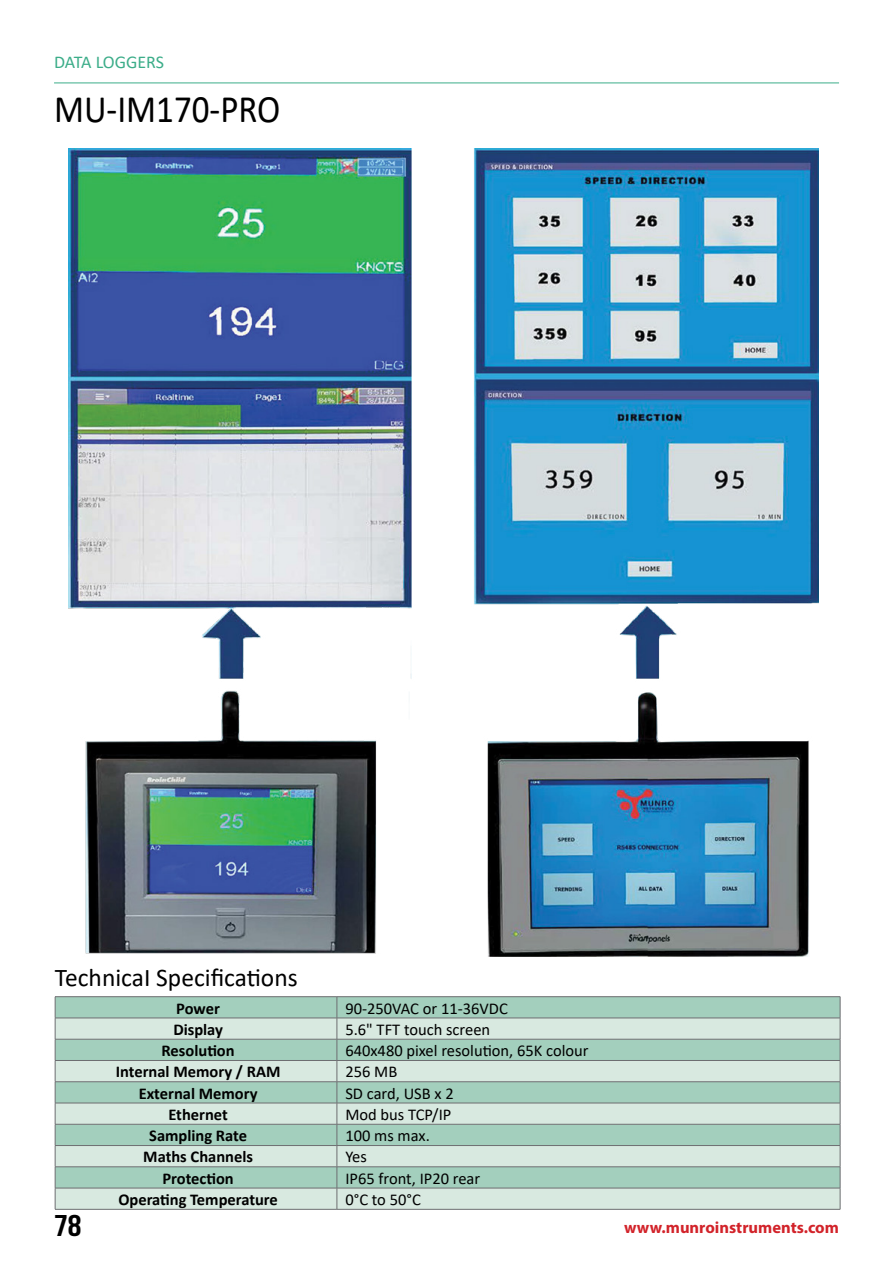
<style>
.page{position:relative;width:893px;height:1263px;background:#fff}
.page>*{position:absolute;margin:0;border:0;box-sizing:border-box;transform-origin:0 0}
.t1{font:39px "Calibri";color:#000;scale:.9 1}
.t2{font:30px "Bebas Neue";color:#000;scale:1.15 1}
.t3{font:25.5px "Calibri";color:#000}
.t4{font:18px "Calibri";letter-spacing:-.015em;color:#3cad89}
.t5{font:16.5px "Calibri";color:#000}
.t6{font:700 16.5px "Calibri";color:#000}
.t7{font:700 16.5px "Myriad Pro";color:#d2232a}
</style>
<div class="page">
<img style="left:68px;top:148px;width:750px;height:809px">
<hr style="left:54px;top:83px;width:785px;height:1px;background:#3cad89">
<svg style="left:56px;top:997px;width:784px;height:21px;background:#a1cbba"></svg>
<svg style="left:56px;top:1019px;width:784px;height:190px;background:#bfdbcf"></svg>
<hr style="left:55px;top:996px;width:282px;height:1px;background:#6d6e71">
<hr style="left:337px;top:996px;width:503px;height:1px;background:#6d6e71">
<hr style="left:55px;top:1018px;width:282px;height:1px;background:#6d6e71">
<hr style="left:337px;top:1018px;width:503px;height:1px;background:#6d6e71">
<hr style="left:55px;top:1039px;width:282px;height:1px;background:#6d6e71">
<hr style="left:337px;top:1039px;width:503px;height:1px;background:#6d6e71">
<hr style="left:55px;top:1060px;width:282px;height:1px;background:#6d6e71">
<hr style="left:337px;top:1060px;width:503px;height:1px;background:#6d6e71">
<hr style="left:55px;top:1081px;width:282px;height:1px;background:#6d6e71">
<hr style="left:337px;top:1081px;width:503px;height:1px;background:#6d6e71">
<hr style="left:55px;top:1103px;width:282px;height:1px;background:#6d6e71">
<hr style="left:337px;top:1103px;width:503px;height:1px;background:#6d6e71">
<hr style="left:55px;top:1124px;width:282px;height:1px;background:#6d6e71">
<hr style="left:337px;top:1124px;width:503px;height:1px;background:#6d6e71">
<hr style="left:55px;top:1145px;width:282px;height:1px;background:#6d6e71">
<hr style="left:337px;top:1145px;width:503px;height:1px;background:#6d6e71">
<hr style="left:55px;top:1166px;width:282px;height:1px;background:#6d6e71">
<hr style="left:337px;top:1166px;width:503px;height:1px;background:#6d6e71">
<hr style="left:55px;top:1188px;width:282px;height:1px;background:#6d6e71">
<svg style="left:55px;top:997px;width:1px;height:212px"></svg>
<hr style="left:337px;top:1188px;width:503px;height:1px;background:#6d6e71">
<svg style="left:337px;top:997px;width:1px;height:212px"></svg>
<svg style="left:840px;top:997px;width:1px;height:212px"></svg>
<hr style="left:55px;top:1209px;width:282px;height:1px;background:#6d6e71">
<hr style="left:337px;top:1209px;width:503px;height:1px;background:#6d6e71">
<p class="t4" style="left:54px;top:49px;width:112px">DATA LOGGERS</p>
<h1 class="t1" style="left:54px;top:82px;width:253px">MU-IM170-PRO</h1>
<h3 class="t3" style="left:55px;top:959px;width:244px">TechnicaI Specifications</h3>
<p class="t6" style="left:176px;top:996px;width:45px">Power</p>
<p class="t5" style="left:345px;top:996px;width:164px">90-250VAC or 11-36VDC</p>
<p class="t6" style="left:173px;top:1017px;width:51px">Display</p>
<p class="t5" style="left:345px;top:1018px;width:146px">5.6" TFT touch screen</p>
<p class="t6" style="left:162px;top:1039px;width:75px">Resolution</p>
<p class="t5" style="left:345px;top:1039px;width:245px">640x480 pixel resolution, 65K colour</p>
<p class="t6" style="left:116px;top:1060px;width:166px">Internal Memory / RAM</p>
<p class="t5" style="left:345px;top:1060px;width:53px">256 MB</p>
<p class="t6" style="left:139px;top:1081px;width:120px">External Memory</p>
<p class="t5" style="left:345px;top:1081px;width:110px">SD card, USB x 2</p>
<p class="t6" style="left:168px;top:1103px;width:61px">Ethernet</p>
<p class="t5" style="left:345px;top:1103px;width:107px">Mod bus TCP/IP</p>
<p class="t6" style="left:149px;top:1124px;width:99px">Sampling Rate</p>
<p class="t5" style="left:345px;top:1124px;width:86px">100 ms max.</p>
<p class="t6" style="left:143px;top:1145px;width:111px">Maths Channels</p>
<p class="t5" style="left:345px;top:1145px;width:23px">Yes</p>
<p class="t6" style="left:162px;top:1166px;width:73px">Protection</p>
<p class="t5" style="left:345px;top:1166px;width:136px">IP65 front, IP20 rear</p>
<p class="t6" style="left:118px;top:1188px;width:161px">Operating Temperature</p>
<p class="t5" style="left:345px;top:1188px;width:77px">0°C to 50°C</p>
<h2 class="t2" style="left:54px;top:1209px;width:25px">78</h2>
<p class="t7" style="left:624px;top:1217px;width:216px">www.munroinstruments.com</p>
</div>
